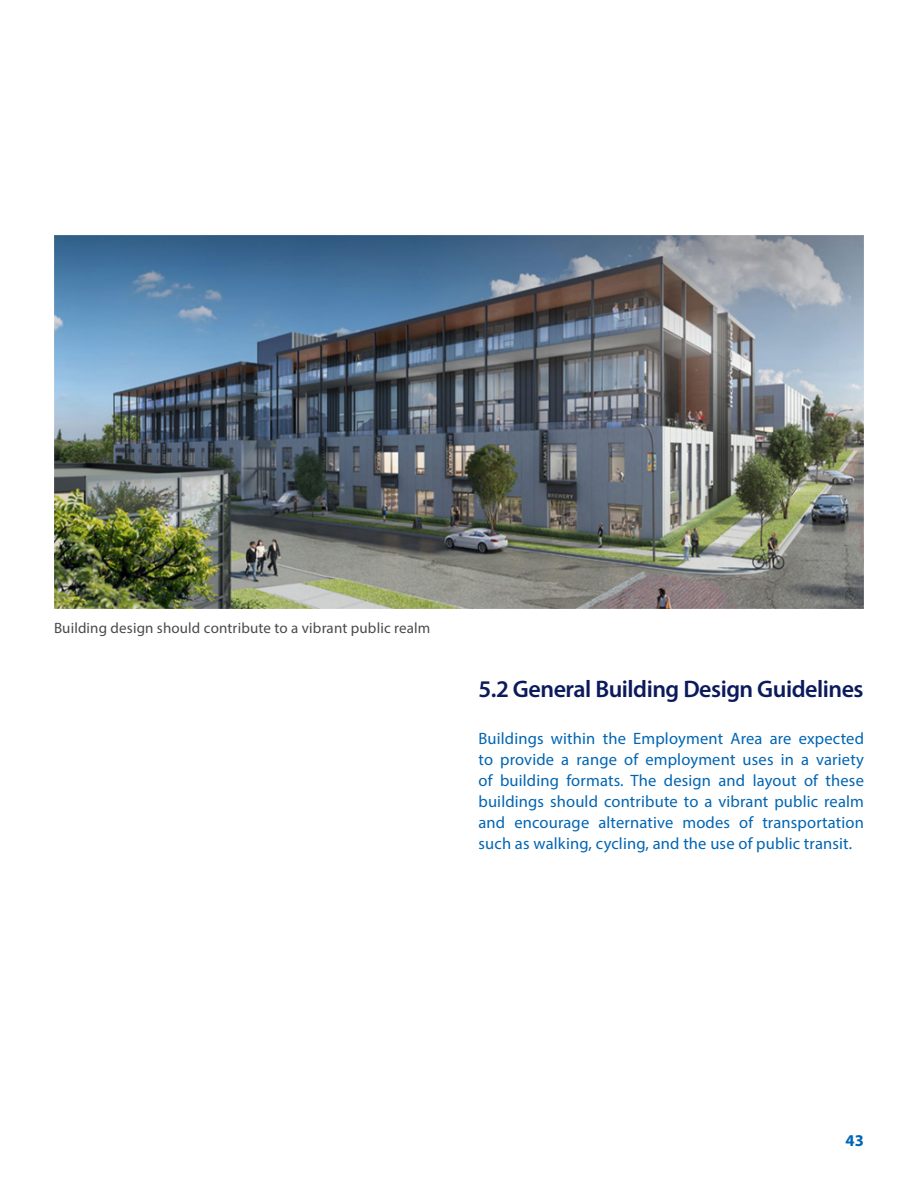
<style>
.page{position:relative;width:918px;height:1188px;background:#fff}
.page>*{position:absolute;margin:0;border:0;box-sizing:border-box;transform-origin:0 0}
.t1{font:600 24px "Myriad Pro";letter-spacing:-.02em;color:#0b1a5b}
.Objective_Text{font:16.5px/21px "Myriad Pro";letter-spacing:.01em;color:#0065b3;text-align:justify}
.t2{font:700 16.5px "Myriad Pro";color:#0065b3}
.t3{font:15px "Myriad Pro";letter-spacing:.01em;color:#494a4b}
</style>
<div class="page">
<img style="left:54px;top:236px;width:810px;height:373px">
<p class="t3" style="left:54px;top:619px;width:378px">Building design should contribute to a vibrant public realm</p>
<h2 class="t1" style="left:478px;top:674px;width:387px">5.2 General Building Design Guidelines</h2>
<p class="Objective_Text" style="left:478px;top:728px;width:387px">Buildings within the Employment Area are expected to provide a range of employment uses in a variety of building formats. The design and layout of these buildings should contribute to a vibrant public realm and encourage alternative modes of transportation such as walking, cycling, and the use of public transit.</p>
<p class="t2" style="left:846px;top:1130px;width:20px">43</p>
</div>
